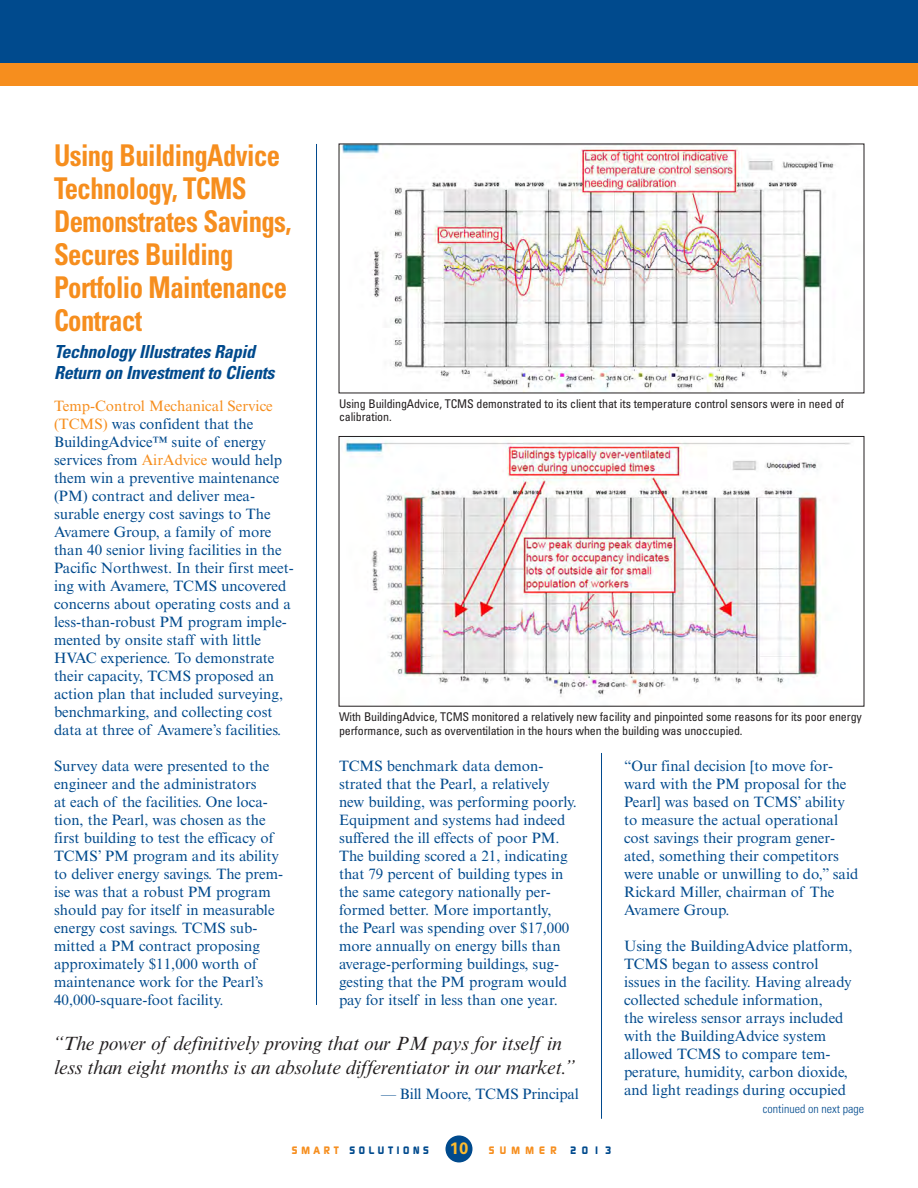
<style>
.page{position:relative;width:918px;height:1188px;background:#fff}
.page>*{position:absolute;margin:0;border:0;box-sizing:border-box;transform-origin:0 0}
.Head{font:700 condensed 30px/33px "Univers LT Std";letter-spacing:-.02em;color:#f68e1e;scale:.89 1}
.Body_Text{font:italic 19.5px/24px "Times New Roman MT Std";letter-spacing:-.01em;color:#231f20}
.Subhead{font:italic 700 condensed 18px/21px "Univers LT Std";letter-spacing:-.015em;color:#004a8d}
.t1{font:700 16.5px "Univers LT Std";color:#fdbb2e}
.Body_Text-2{font:15px/18px "Times New Roman MT Std";color:#004a8d}
.captions{font:condensed 12px/13.5px "Univers LT Std";letter-spacing:-.01em;color:#231f20}
.Jump{font:300 condensed 12px "Univers LT Std";color:#004a8d}
.t2{font:700 10.5px "Dicot";letter-spacing:.35em;color:#004a8d}
.t3{font:700 10.5px "Dicot";letter-spacing:.5em;color:#f68e1e}
.s1{color:#f68e1e}
</style>
<div class="page">
<div style="left:0;top:0;width:918px;height:63px;background:#004a8d"></div>
<div style="left:0;top:63px;width:918px;height:22px;background:#f68e1e"></div>
<div style="left:446px;top:1135px;width:26px;height:27px;background:#004a8d;border-radius:50%"></div>
<hr style="left:601px;top:753px;width:1px;height:366px;background:#004a8d">
<hr style="left:316px;top:144px;width:1px;height:861px;background:#004a8d">
<img style="left:342px;top:146px;width:492px;height:245px">
<img style="left:345px;top:440px;width:506px;height:257px">
<div style="left:339px;top:436px;width:525px;height:270px;border:1px solid #231f20"></div>
<p class="Head" style="left:54px;top:138px;width:268px">Using BuildingAdvice<br>Technology, TCMS<br>Demonstrates Savings,<br>Secures Building<br>Portfolio Maintenance<br>Contract</p>
<p class="Subhead" style="left:54px;top:342px;width:222px">Technology Illustrates Rapid<br>Return on Investment to Clients</p>
<p class="Body_Text-2" style="left:54px;top:397px;width:241px"><span class="s1">Temp-Control Mechanical Service (TCMS)</span> was confident that the BuildingAdvice™ suite of energy services from <span class="s1">AirAdvice</span> would help them win a preventive maintenance (PM) contract and deliver mea&shy;surable energy cost savings to The Avamere Group, a family of more than 40 senior living facilities in the Pacific Northwest. In their first meet&shy;ing with Avamere, TCMS uncovered concerns about operating costs and a less-than-robust PM program imple&shy;mented by onsite staff with little HVAC experience. To demonstrate their capacity, TCMS proposed an action plan that included surveying, benchmarking, and collecting cost data at three of Avamere’s facilities.</p>
<p class="Body_Text-2" style="left:54px;top:757px;width:231px">Survey data were presented to the engineer and the administrators<br>at each of the facilities. One loca&shy;tion, the Pearl, was chosen as the first building to test the efficacy of TCMS’ PM program and its ability to deliver energy savings. The prem&shy;ise was that a robust PM program should pay for itself in measurable energy cost savings. TCMS sub&shy;mitted a PM contract proposing approximately $11,000 worth of maintenance work for the Pearl’s 40,000-square-foot facility.</p>
<p class="Body_Text-2" style="left:339px;top:757px;width:239px">TCMS benchmark data demon&shy;strated that the Pearl, a relatively new building, was performing poorly.<br>Equipment and systems had indeed suffered the ill effects of poor PM.<br>The building scored a 21, indicating that 79 percent of building types in the same category nationally per&shy;formed better. More importantly,<br>the Pearl was spending over $17,000 more annually on energy bills than average-performing buildings, sug&shy;gesting that the PM program would pay for itself in less than one year.</p>
<p class="Body_Text-2" style="left:624px;top:757px;width:236px">“Our final decision [to move for&shy;ward with the PM proposal for the<br>Pearl] was based on TCMS’ ability to measure the actual operational cost savings their program gener&shy;ated, something their competitors were unable or unwilling to do,” said<br>Rickard Miller, chairman of The<br>Avamere Group.</p>
<p class="captions" style="left:339px;top:396px;width:507px">Using BuildingAdvice, TCMS demonstrated to its client that its temperature control sensors were in need of calibration.</p>
<p class="captions" style="left:339px;top:710px;width:524px">With BuildingAdvice, TCMS monitored a relatively new facility and pinpointed some reasons for its poor energy performance, such as overventilation in the hours when the building was unoccupied.</p>
<p class="Body_Text-2" style="left:624px;top:937px;width:230px">Using the BuildingAdvice platform, TCMS began to assess control issues in the facility. Having already collected schedule information,<br>the wireless sensor arrays included with the BuildingAdvice system allowed TCMS to compare tem&shy;perature, humidity, carbon dioxide, and light readings during occupied</p>
<p class="Body_Text" style="left:54px;top:1032px;width:523px">“The power of definitively proving that our PM pays for itself in less than eight months is an absolute differentiator in our market.”</p>
<p class="Body_Text-2" style="left:381px;top:1085px;width:199px">— Bill Moore, TCMS Principal</p>
<p class="Jump" style="left:763px;top:1102px;width:103px">continued on next page</p>
<p class="t2" style="left:292px;top:1144px;width:139px"><span class="s1">SMART</span> SOLUTIONS</p>
<p class="t1" style="left:450px;top:1138px;width:20px">10</p>
<p class="t3" style="left:489px;top:1144px;width:69px">SUMMER</p>
<p class="t2" style="left:570px;top:1144px;width:43px">2013</p>
</div>
